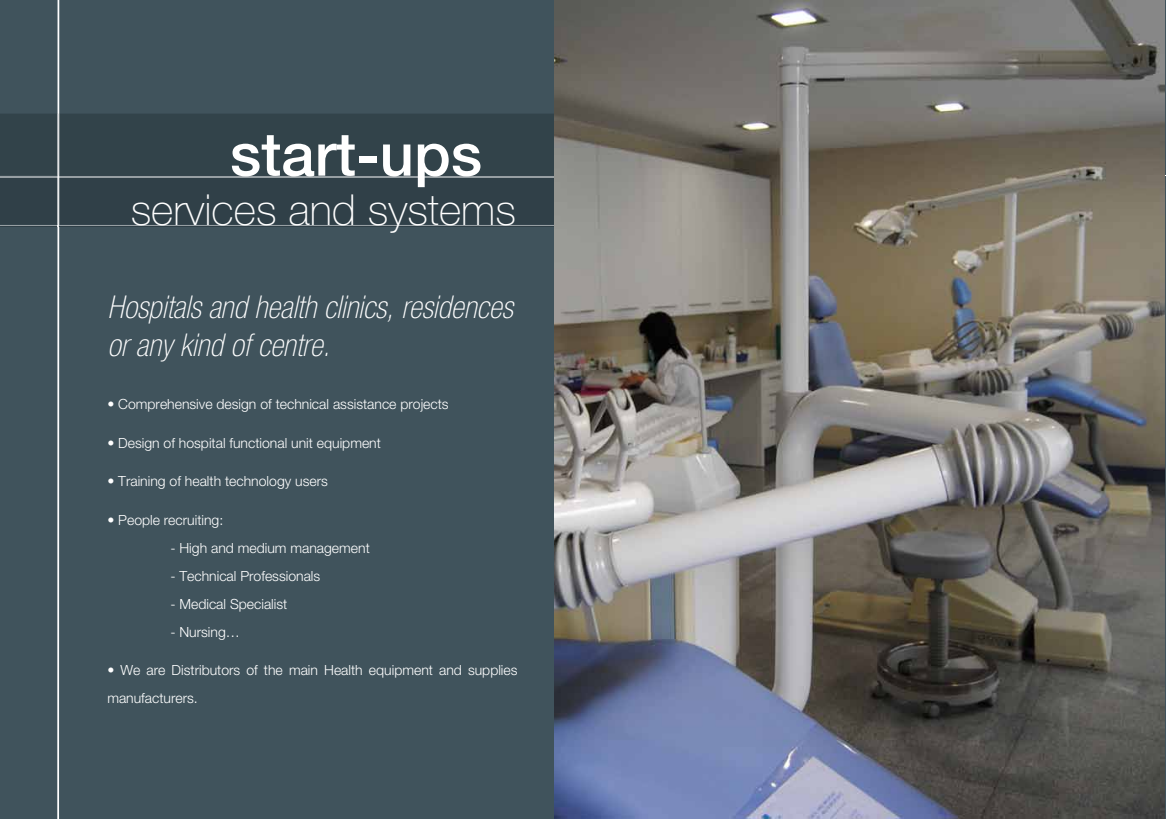
<style>
.page{position:relative;width:1166px;height:819px;background:#40535c}
.page>*{position:absolute;margin:0;border:0;box-sizing:border-box;transform-origin:0 0}
.t1{font:500 60.2px "Helvetica Neue LT Std";color:#fff}
.t2{font:100 42.88px "Helvetica Neue LT Std";color:#fff}
.t3{font:italic 100 condensed 31.5px/37.8px "Helvetica Neue LT Std";color:#fff}
.t4{font:300 14px/28px "Helvetica Neue LT Std";color:#fff}
</style>
<div class="page">
<hr style="left:57px;top:0;width:2px;height:819px;background:#fff">
<hr style="left:0;top:176px;width:1166px;height:1px;background:#fff">
<div style="left:59px;top:175px;width:497px;height:50px;background:#304048"></div>
<div style="left:0;top:175px;width:57px;height:50px;background:#304048"></div>
<hr style="left:57px;top:176px;width:2px;height:49px;background:#ebecec">
<div style="left:59px;top:114px;width:497px;height:62px;background:#32434a"></div>
<div style="left:0;top:114px;width:58px;height:62px;background:#32434a"></div>
<hr style="left:57px;top:114px;width:2px;height:62px;background:#e2e3e4">
<hr style="left:0;top:176px;width:556px;height:1px;background:#fff">
<hr style="left:0;top:225px;width:556px;height:1px;background:#fff">
<img style="left:555px;top:0;width:609px;height:818px">
<h1 class="t1" style="left:230px;top:118px;width:254px">start-ups</h1>
<h2 class="t2" style="left:131px;top:186px;width:387px">services and systems</h2>
<h3 class="t3" style="left:107px;top:289px;width:407px">Hospitals and health clinics, residences or any kind of centre.</h3>
<p class="t4" style="left:107px;top:390px;width:343px">• Comprehensive design of technical assistance projects</p>
<p class="t4" style="left:107px;top:428px;width:275px">• Design of hospital functional unit equipment</p>
<p class="t4" style="left:107px;top:467px;width:222px">• Training of health technology users</p>
<p class="t4" style="left:107px;top:505px;width:117px">• People recruiting:</p>
<p class="t4" style="left:170px;top:533px;width:201px">- High and medium management</p>
<p class="t4" style="left:170px;top:561px;width:151px">- Technical Professionals</p>
<p class="t4" style="left:170px;top:589px;width:118px">- Medical Specialist</p>
<p class="t4" style="left:170px;top:617px;width:71px">- Nursing…</p>
<p class="t4" style="left:107px;top:656px;width:412px">• We are Distributors of the main Health equipment and supplies manufacturers.</p>
</div>
